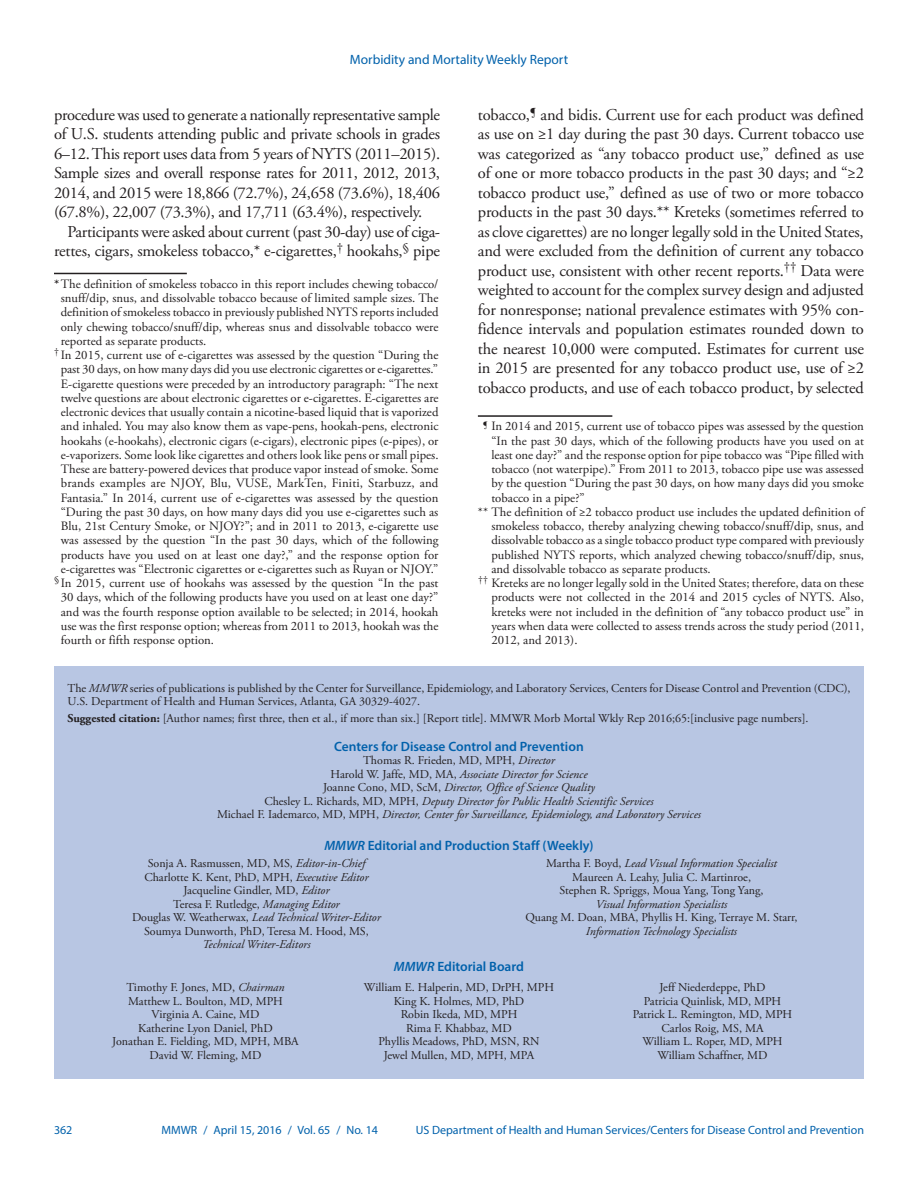
<style>
.page{position:relative;width:918px;height:1188px;background:#fff}
.page>*{position:absolute;margin:0;border:0;box-sizing:border-box;transform-origin:0 0}
.Paragraph{font:16.5px/19.5px "Adobe Garamond Pro";letter-spacing:-.015em;color:#231f20;text-align:justify}
.t1{font:600 13.5px "Myriad Pro";color:#0161ab}
.t2{font:13.5px "Myriad Pro";color:#0161ab}
.footnote_no_rule_tex{font:12.75px/14.2px "Adobe Garamond Pro";color:#231f20;text-align:justify}
.footnote_w_rule_text{font:12.75px/14.2px "Adobe Garamond Pro";color:#231f20;text-align:justify}
.Footnote{font:12.75px/14.2px "Adobe Garamond Pro";color:#231f20;text-align:justify}
.t3{font:12px/13.5px "Adobe Garamond Pro";color:#231f20;text-align:center}
.t4{font:italic 12px/13.5px "Adobe Garamond Pro";color:#231f20;text-align:center}
.t5{font:12px "Myriad Pro";color:#0161ab}
.s1{font-weight:700}
.s2{font-style:italic}
.s3{font-style:normal}
</style>
<div class="page">
<div style="left:54px;top:666px;width:810px;height:413px;background:#b8c6e3"></div>
<hr style="left:54px;top:273px;width:133px;height:1px;background:#231f20">
<hr style="left:478px;top:415px;width:134px;height:2px;background:#231f20">
<p class="t2" style="left:350px;top:51px;width:220px">Morbidity and Mortality Weekly Report</p>
<p class="Paragraph" style="left:54px;top:106px;width:388px">procedure was used to generate a nationally representative sample of U.S. students attending public and private schools in grades 6–12. This report uses data from 5 years of NYTS (2011–2015).<br>Sample sizes and overall response rates for 2011, 2012, 2013, 2014, and 2015 were 18,866 (72.7%), 24,658 (73.6%), 18,406 (67.8%), 22,007 (73.3%), and 17,711 (63.4%), respectively.</p>
<p class="Paragraph" style="left:54px;top:223px;width:388px;text-align:right">Participants were asked about current (past 30-day) use of ciga&shy;rettes, cigars, smokeless tobacco,* e-cigarettes,<sup>†</sup> hookahs,<sup>§</sup> pipe</p>
<p class="Footnote" style="left:61px;top:277px;width:379px;text-indent:-7px"><span class="s1">*</span>The definition of smokeless tobacco in this report includes chewing tobacco/ snuff/dip, snus, and dissolvable tobacco because of limited sample sizes. The definition of smokeless tobacco in previously published NYTS reports included only chewing tobacco/snuff/dip, whereas snus and dissolvable tobacco were reported as separate products.</p>
<p class="footnote_no_rule_tex" style="left:54px;top:348px;width:386px;text-align:center"><sup>†</sup> In 2015, current use of e-cigarettes was assessed by the question “During the past 30 days, on how many days did you use electronic cigarettes or e-cigarettes.” E-cigarette questions were preceded by an introductory paragraph: “The next twelve questions are about electronic cigarettes or e-cigarettes. E-cigarettes are electronic devices that usually contain a nicotine-based liquid that is vaporized and inhaled. You may also know them as vape-pens, hookah-pens, electronic hookahs (e-hookahs), electronic cigars (e-cigars), electronic pipes (e-pipes), or e-vaporizers. Some look like cigarettes and others look like pens or small pipes.<br>These are battery-powered devices that produce vapor instead of smoke. Some brands examples are NJOY, Blu, VUSE, MarkTen, Finiti, Starbuzz, and Fantasia.” In 2014, current use of e-cigarettes was assessed by the question “During the past 30 days, on how many days did you use e-cigarettes such as Blu, 21st Century Smoke, or NJOY?”; and in 2011 to 2013, e-cigarette use was assessed by the question “In the past 30 days, which of the following products have you used on at least one day?,” and the response option for e-cigarettes was “Electronic cigarettes or e-cigarettes such as Ruyan or NJOY.”</p>
<p class="footnote_no_rule_tex" style="left:61px;top:576px;width:379px;text-indent:-7px"><sup>§</sup> In 2015, current use of hookahs was assessed by the question “In the past 30 days, which of the following products have you used on at least one day?” and was the fourth response option available to be selected; in 2014, hookah use was the first response option; whereas from 2011 to 2013, hookah was the fourth or fifth response option.</p>
<p class="Paragraph" style="left:478px;top:106px;width:388px">tobacco,<sup>¶</sup> and bidis. Current use for each product was defined as use on ≥1 day during the past 30 days. Current tobacco use was categorized as “any tobacco product use,” defined as use of one or more tobacco products in the past 30 days; and “≥2 tobacco product use,” defined as use of two or more tobacco products in the past 30 days.** Kreteks (sometimes referred to as clove cigarettes) are no longer legally sold in the United States, and were excluded from the definition of current any tobacco product use, consistent with other recent reports.<sup>††</sup> Data were weighted to account for the complex survey design and adjusted for nonresponse; national prevalence estimates with 95% con&shy;fidence intervals and population estimates rounded down to the nearest 10,000 were computed. Estimates for current use in 2015 are presented for any tobacco product use, use of ≥2 tobacco products, and use of each tobacco product, by selected</p>
<p class="footnote_w_rule_text" style="left:491px;top:420px;width:374px;text-indent:-8px"><sup>¶</sup> In 2014 and 2015, current use of tobacco pipes was assessed by the question “In the past 30 days, which of the following products have you used on at least one day?” and the response option for pipe tobacco was “Pipe filled with tobacco (not waterpipe).” From 2011 to 2013, tobacco pipe use was assessed by the question “During the past 30 days, on how many days did you smoke tobacco in a pipe?”</p>
<p class="footnote_no_rule_tex" style="left:491px;top:505px;width:374px;text-indent:-13px">** The definition of ≥2 tobacco product use includes the updated definition of smokeless tobacco, thereby analyzing chewing tobacco/snuff/dip, snus, and dissolvable tobacco as a single tobacco product type compared with previously published NYTS reports, which analyzed chewing tobacco/snuff/dip, snus, and dissolvable tobacco as separate products.</p>
<p class="footnote_no_rule_tex" style="left:491px;top:576px;width:374px;text-indent:-13px"><sup>††</sup> Kreteks are no longer legally sold in the United States; therefore, data on these products were not collected in the 2014 and 2015 cycles of NYTS. Also, kreteks were not included in the definition of “any tobacco product use” in years when data were collected to assess trends across the study period (2011, 2012, and 2013).</p>
<p class="t3" style="left:68px;top:682px;width:785px;text-align:left">The <span class="s2">MMWR</span> series of publications is published by the Center for Surveillance, Epidemiology, and Laboratory Services, Centers for Disease Control and Prevention (CDC),<br>U.S. Department of Health and Human Services, Atlanta, GA 30329-4027.</p>
<p class="t3" style="left:68px;top:712px;width:743px"><span class="s1">Suggested citation:</span> [Author names; first three, then et al., if more than six.] [Report title]. MMWR Morb Mortal Wkly Rep 2016;65:[inclusive page numbers].</p>
<p class="t1" style="left:334px;top:738px;width:251px">Centers for Disease Control and Prevention</p>
<p class="t4" style="left:217px;top:754px;width:485px"><span class="s3">Thomas R. Frieden, MD, MPH,</span> Director<br><span class="s3">Harold W. Jaffe, MD, MA,</span> Associate Director for Science<br><span class="s3">Joanne Cono, MD, ScM,</span> Director, Office of Science Quality<br><span class="s3">Chesley L. Richards, MD, MPH,</span> Deputy Director for Public Health Scientific Services<br><span class="s3">Michael F. Iademarco, MD, MPH,</span> Director, Center for Surveillance, Epidemiology, and Laboratory Services</p>
<p class="t1" style="left:324px;top:837px;width:271px"><span class="s2">MMWR</span> Editorial and Production Staff (Weekly)</p>
<p class="t3" style="left:132px;top:857px;width:250px">Sonja A. Rasmussen, MD, MS, <span class="s2">Editor-in-Chief </span>Charlotte K. Kent, PhD, MPH, <span class="s2">Executive Editor </span>Jacqueline Gindler, MD, <span class="s2">Editor<br></span>Teresa F. Rutledge, <span class="s2">Managing Editor<br></span>Douglas W. Weatherwax, <span class="s2">Lead Technical Writer-Editor </span>Soumya Dunworth, PhD, Teresa M. Hood, MS,</p>
<p class="t4" style="left:203px;top:938px;width:109px">Technical Writer-Editors</p>
<p class="t3" style="left:546px;top:857px;width:232px">Martha F. Boyd, <span class="s2">Lead Visual Information Specialist<br></span>Maureen A. Leahy, Julia C. Martinroe,<br>Stephen R. Spriggs, Moua Yang, Tong Yang,</p>
<p class="t4" style="left:596px;top:897px;width:133px">Visual Information Specialists</p>
<p class="t3" style="left:525px;top:911px;width:274px">Quang M. Doan, MBA, Phyllis H. King, Terraye M. Starr,</p>
<p class="t4" style="left:586px;top:924px;width:153px">Information Technology Specialists</p>
<p class="t1" style="left:394px;top:958px;width:132px"><span class="s2">MMWR</span> Editorial Board</p>
<p class="t3" style="left:112px;top:981px;width:188px">Timothy F. Jones, MD, <span class="s2">Chairman<br></span>Matthew L. Boulton, MD, MPH<br>Virginia A. Caine, MD<br>Katherine Lyon Daniel, PhD<br>Jonathan E. Fielding, MD, MPH, MBA<br>David W. Fleming, MD</p>
<p class="t3" style="left:364px;top:981px;width:192px">William E. Halperin, MD, DrPH, MPH<br>King K. Holmes, MD, PhD<br>Robin Ikeda, MD, MPH<br>Rima F. Khabbaz, MD<br>Phyllis Meadows, PhD, MSN, RN<br>Jewel Mullen, MD, MPH, MPA</p>
<p class="t3" style="left:633px;top:981px;width:161px">Jeff Niederdeppe, PhD<br>Patricia Quinlisk, MD, MPH<br>Patrick L. Remington, MD, MPH<br>Carlos Roig, MS, MA<br>William L. Roper, MD, MPH<br>William Schaffner, MD</p>
<p class="t5" style="left:54px;top:1123px;width:20px">362</p>
<p class="t5" style="left:161px;top:1123px;width:218px">MMWR / April 15, 2016 / Vol. 65 / No. 14</p>
<p class="t5" style="left:416px;top:1123px;width:450px">US Department of Health and Human Services/Centers for Disease Control and Prevention</p>
</div>
